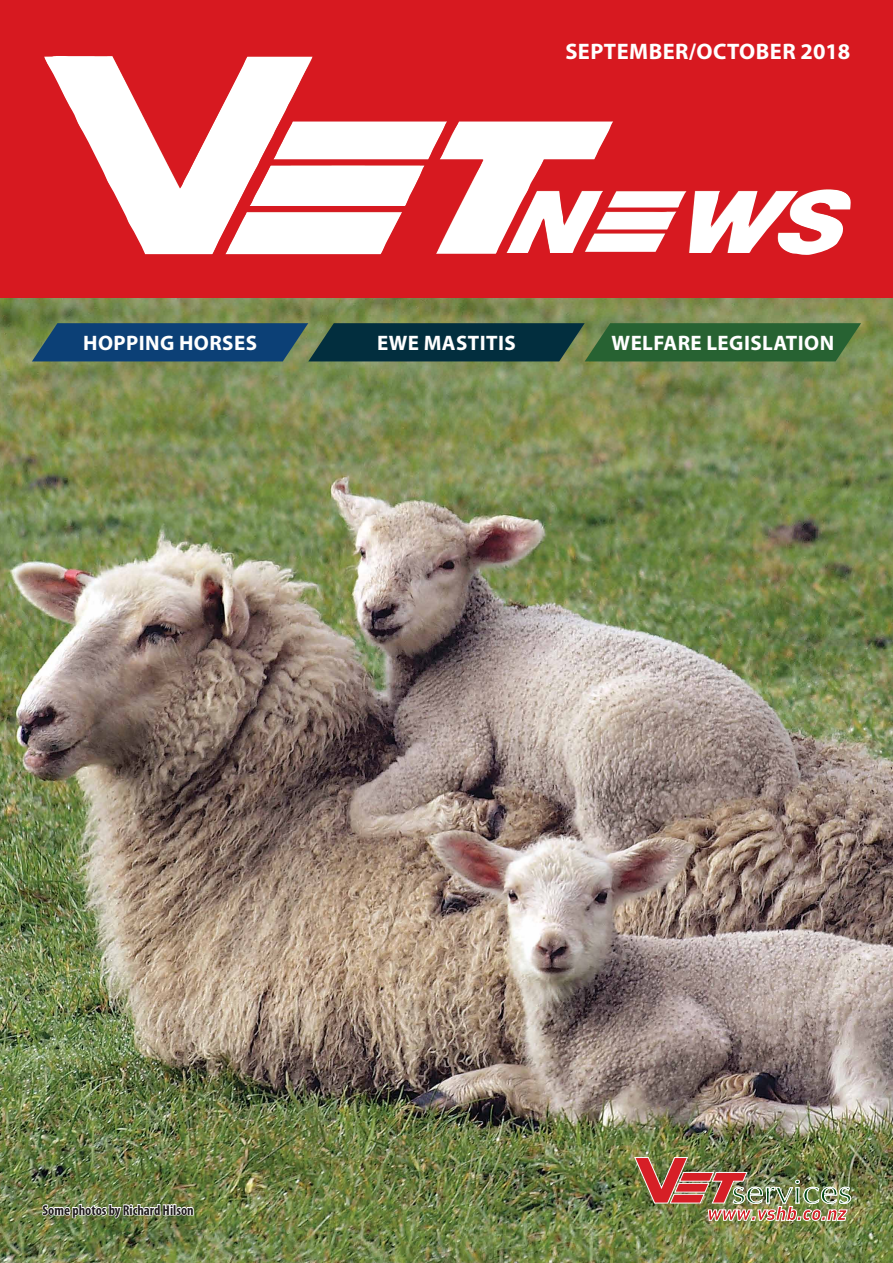
<style>
.page{position:relative;width:893px;height:1263px;background:#fff}
.page>*{position:absolute;margin:0;border:0;box-sizing:border-box;transform-origin:0 0}
.t1{font:700 22.5px "Myriad Pro";letter-spacing:.02em;color:#fff}
.t2{font:700 21px "Myriad Pro";letter-spacing:.02em;color:#fff}
.t3{font:italic 900 19.5px "DIN";color:#d61f26}
.t4{font:700 condensed 14.25px "Myriad Pro";color:#231f20}
</style>
<div class="page">
<img style="left:0;top:298px;width:893px;height:965px">
<div style="left:0;top:0;width:893px;height:298px;background:#d71920"></div>
<img style="left:44px;top:56px;width:807px;height:199px">
<svg style="left:32px;top:323px;width:829px;height:38px;background:#1c4c4d"></svg>
<img style="left:41px;top:1188px;width:153px;height:52px">
<img style="left:634px;top:1157px;width:218px;height:64px">
<div style="left:796px;top:1187px;width:3px;height:16px;border:1px solid #fff"></div>
<p class="t1" style="left:565px;top:37px;width:287px">SEPTEMBER/OCTOBER 2018</p>
<p class="t2" style="left:83px;top:329px;width:173px">HOPPING HORSES</p>
<p class="t2" style="left:377px;top:329px;width:138px">EWE MASTITIS</p>
<p class="t2" style="left:612px;top:329px;width:224px">WELFARE LEGISLATION</p>
<p class="t4" style="left:43px;top:1201px;width:153px">Some photos by Richard Hilson</p>
<p class="t3" style="left:707px;top:1200px;width:141px">www.vshb.co.nz</p>
</div>
